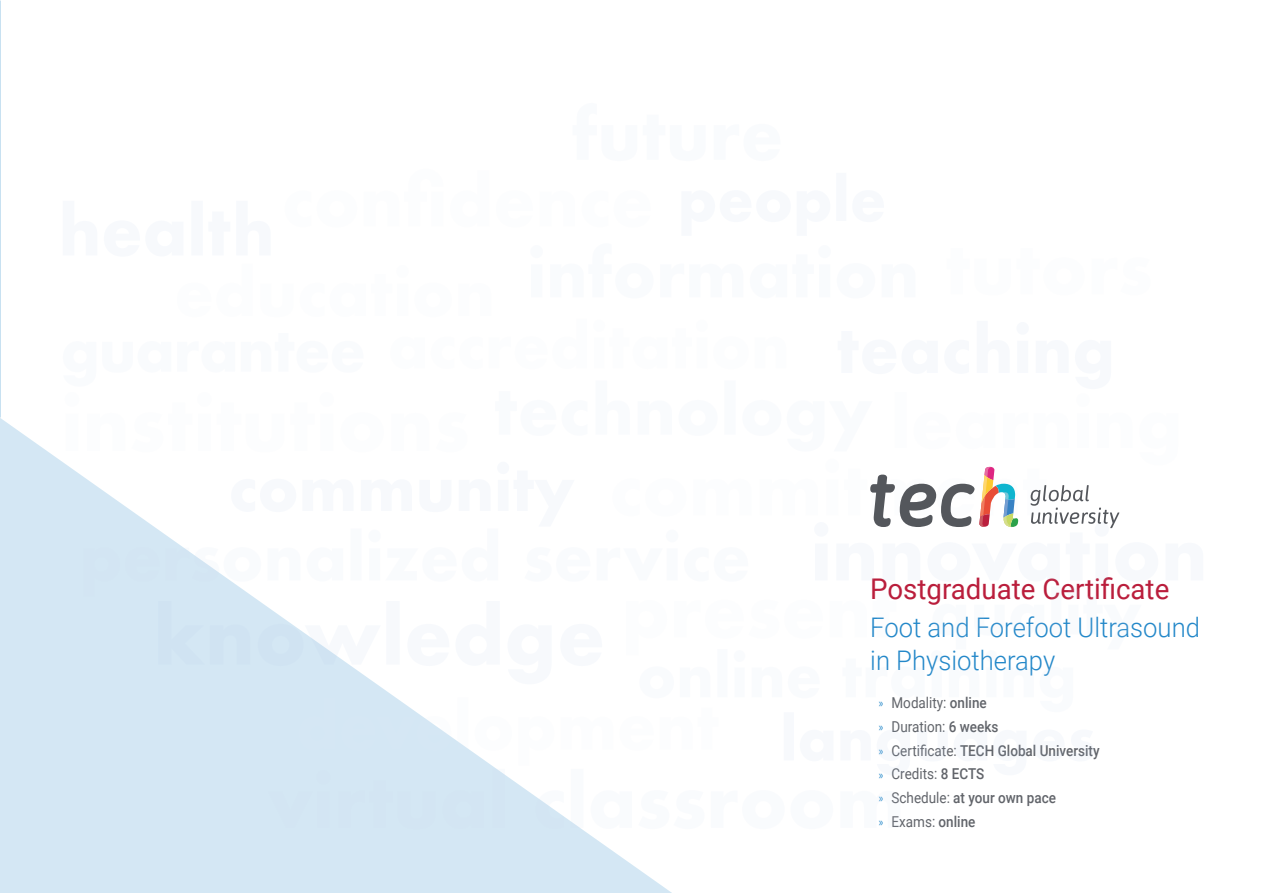
<style>
.page{position:relative;width:1263px;height:893px;background:#fff}
.page>*{position:absolute;margin:0;border:0;box-sizing:border-box;transform-origin:0 0}
.t1{font:28.5px "Roboto";color:#ba1e3c}
.t2{font:300 27px/33px "Roboto";color:#2488c9;scale:.95 1}
.t3{font:500 15px/23.7px "Roboto";color:#61646a;scale:.9 1}
.s1{font-family:"Myriad Pro";font-weight:400;font-size:12px;color:#2488c9}
.s2{font-weight:400}
</style>
<div class="page">
<div style="left:0;top:418px;width:672px;height:475px;background:#d4e7f4"></div>
<svg style="left:63px;top:418px;width:1057px;height:411px"></svg>
<h1 class="t1" style="left:870px;top:569px;width:301px">Postgraduate Certificate</h1>
<h2 class="t2" style="left:870px;top:610px;width:349px">Foot and Forefoot Ultrasound in Physiotherapy</h2>
<p class="t3" style="left:879px;top:690px;width:247px"><span class="s1">»</span> <span class="s2">Modality:</span> online<br><span class="s1">»</span> <span class="s2">Duration:</span> 6 weeks<br><span class="s1">»</span> <span class="s2">Certificate:</span> TECH Global University <span class="s1">»</span> <span class="s2">Credits:</span> 8 ECTS<br><span class="s1">»</span> <span class="s2">Schedule:</span> at your own pace<br><span class="s1">»</span> <span class="s2">Exams:</span> online</p>
</div>
